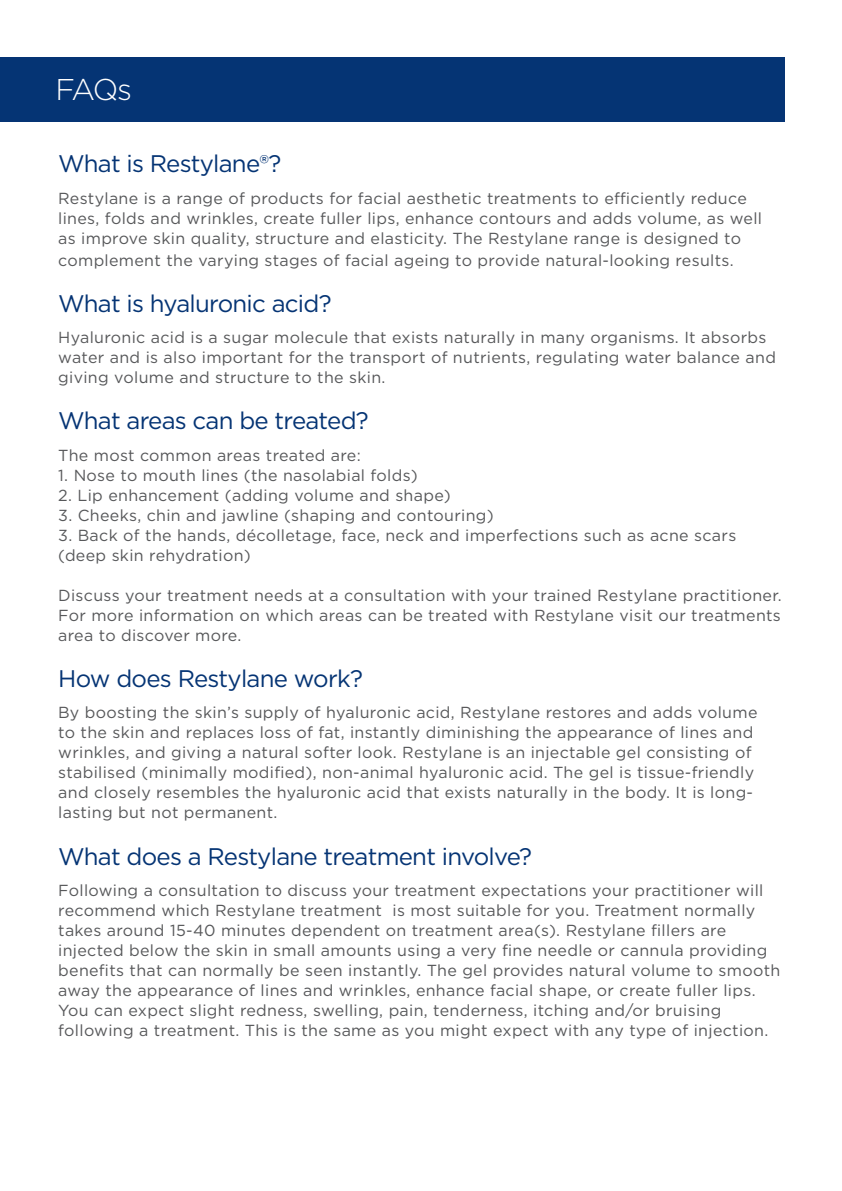
<style>
.page{position:relative;width:842px;height:1191px;background:#fff}
.page>*{position:absolute;margin:0;border:0;box-sizing:border-box;transform-origin:0 0}
.t1{font:300 30px "Gotham";color:#fff}
.t2{font:24px "Gotham";letter-spacing:-.03em;color:#053474}
.t3{font:16px/20px "Gotham";letter-spacing:.02em;color:#57585a}
</style>
<div class="page">
<div style="left:0;top:57px;width:784px;height:65px;background:#053474"></div>
<h1 class="t1" style="left:56px;top:70px;width:78px">FAQs</h1>
<h2 class="t2" style="left:58px;top:149px;width:224px">What is Restylane®?</h2>
<p class="t3" style="left:58px;top:188px;width:705px">Restylane is a range of products for facial aesthetic treatments to efficiently reduce lines, folds and wrinkles, create fuller lips, enhance contours and adds volume, as well as improve skin quality, structure and elasticity. The Restylane range is designed to</p>
<p class="t3" style="left:58px;top:250px;width:676px">complement the varying stages of facial ageing to provide natural-looking results.</p>
<h2 class="t2" style="left:58px;top:288px;width:275px">What is hyaluronic acid?</h2>
<p class="t3" style="left:58px;top:327px;width:719px">Hyaluronic acid is a sugar molecule that exists naturally in many organisms. It absorbs water and is also important for the transport of nutrients, regulating water balance and giving volume and structure to the skin.</p>
<h2 class="t2" style="left:58px;top:406px;width:312px">What areas can be treated?</h2>
<p class="t3" style="left:58px;top:445px;width:304px">The most common areas treated are:</p>
<p class="t3" style="left:58px;top:465px;width:361px">1. Nose to mouth lines (the nasolabial folds)</p>
<p class="t3" style="left:58px;top:485px;width:394px">2. Lip enhancement (adding volume and shape)</p>
<p class="t3" style="left:58px;top:505px;width:437px">3. Cheeks, chin and jawline (shaping and contouring)</p>
<p class="t3" style="left:58px;top:525px;width:679px">3. Back of the hands, décolletage, face, neck and imperfections such as acne scars (deep skin rehydration)</p>
<p class="t3" style="left:58px;top:585px;width:724px;text-align:justify">Discuss your treatment needs at a consultation with your trained Restylane practitioner.<br>For more information on which areas can be treated with Restylane visit our treatments area to discover more.</p>
<h2 class="t2" style="left:58px;top:663px;width:306px">How does Restylane work?</h2>
<p class="t3" style="left:58px;top:702px;width:700px">By boosting the skin’s supply of hyaluronic acid, Restylane restores and adds volume to the skin and replaces loss of fat, instantly diminishing the appearance of lines and wrinkles, and giving a natural softer look. Restylane is an injectable gel consisting of stabilised (minimally modified), non-animal hyaluronic acid. The gel is tissue-friendly and closely resembles the hyaluronic acid that exists naturally in the body. It is long&shy;lasting but not permanent.</p>
<h2 class="t2" style="left:58px;top:841px;width:475px">What does a Restylane treatment involve?</h2>
<p class="t3" style="left:58px;top:880px;width:723px">Following a consultation to discuss your treatment expectations your practitioner will recommend which Restylane treatment is most suitable for you. Treatment normally takes around 15-40 minutes dependent on treatment area(s). Restylane fillers are injected below the skin in small amounts using a very fine needle or cannula providing benefits that can normally be seen instantly. The gel provides natural volume to smooth away the appearance of lines and wrinkles, enhance facial shape, or create fuller lips.<br>You can expect slight redness, swelling, pain, tenderness, itching and/or bruising following a treatment. This is the same as you might expect with any type of injection.</p>
</div>
